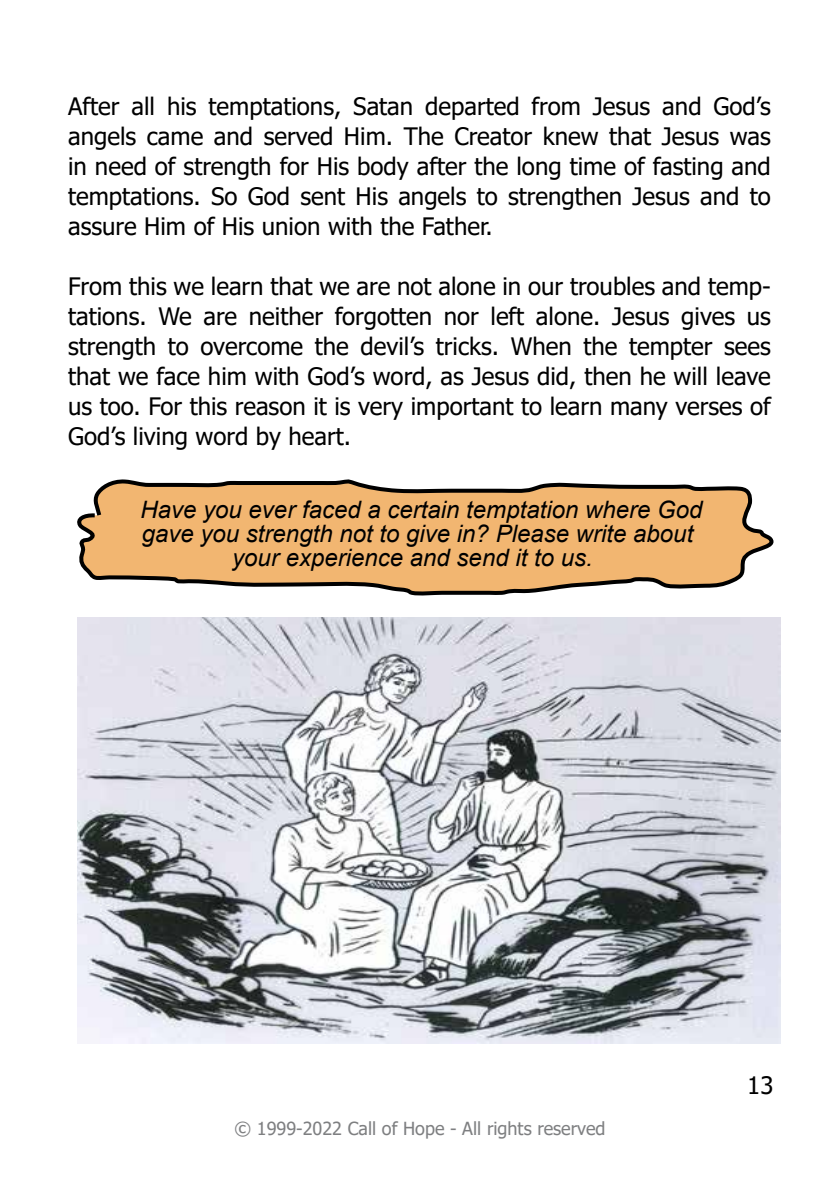
<style>
.page{position:relative;width:840px;height:1191px;background:#fff}
.page>*{position:absolute;margin:0;border:0;box-sizing:border-box;transform-origin:0 0}
.t1{font:24px/30px "Tahoma";color:#000;text-align:justify}
.t2{font:italic 24px "Arial";color:#000}
.t3{font:18px "Tahoma";color:#7e7f81}
</style>
<div class="page">
<img style="left:77px;top:617px;width:703px;height:426px">
<svg style="left:77px;top:479px;width:697px;height:117px"></svg>
<p class="t1" style="left:68px;top:93px;width:704px">After all his temptations, Satan departed from Jesus and God’s angels came and served Him. The Creator knew that Jesus was in need of strength for His body after the long time of fasting and temptations. So God sent His angels to strengthen Jesus and to assure Him of His union with the Father.</p>
<p class="t1" style="left:68px;top:273px;width:704px">From this we learn that we are not alone in our troubles and temp&shy;tations. We are neither forgotten nor left alone. Jesus gives us strength to overcome the devil’s tricks. When the tempter sees that we face him with God’s word, as Jesus did, then he will leave us too. For this reason it is very important to learn many verses of God’s living word by heart.</p>
<p class="t2" style="left:140px;top:494px;width:563px">Have you ever faced a certain temptation where God</p>
<p class="t2" style="left:142px;top:518px;width:552px">gave you strength not to give in? Please write about</p>
<p class="t2" style="left:232px;top:542px;width:362px">your experience and send it to us.</p>
<p class="t3" style="left:234px;top:1116px;width:372px">© 1999-2022 Call of Hope - All rights reserved</p>
<p class="t1" style="left:746px;top:1071px;width:28px">13</p>
</div>
